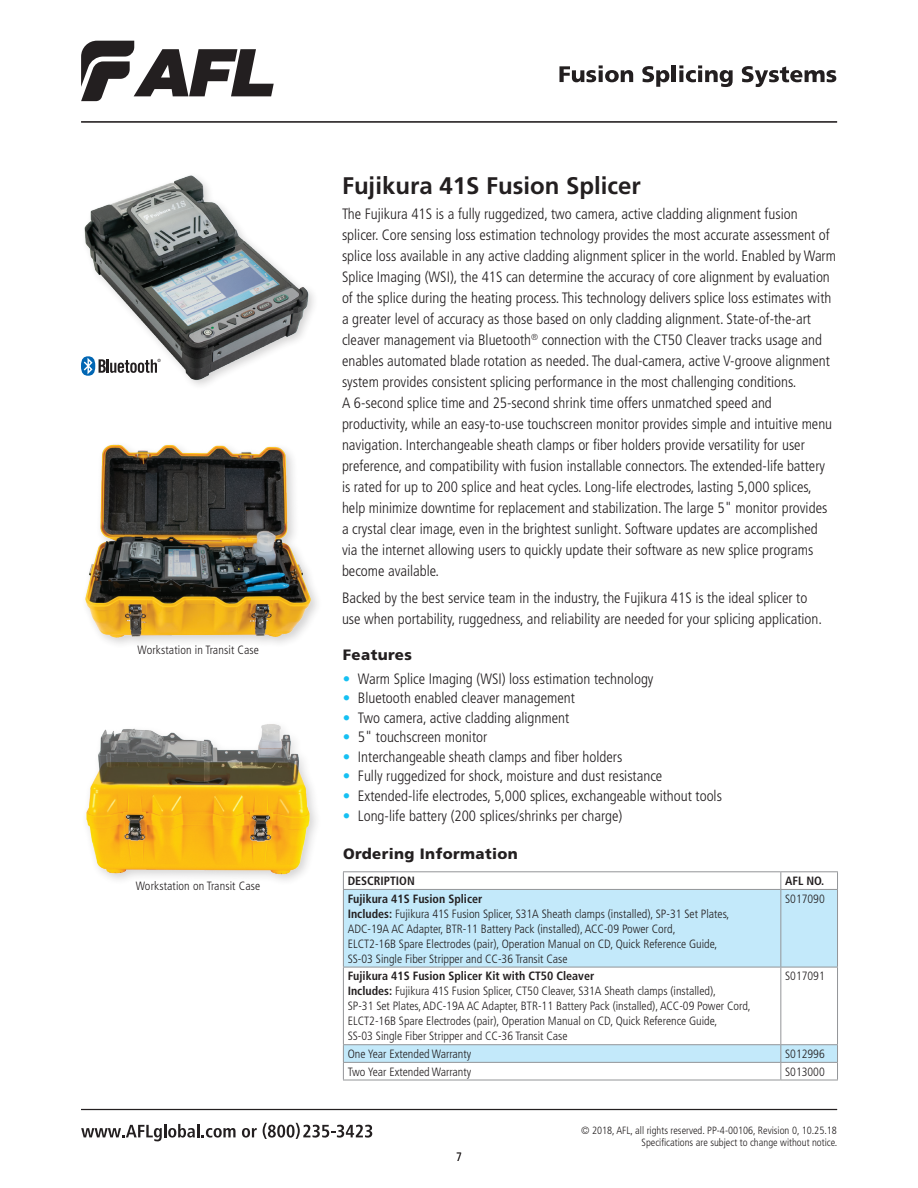
<style>
.page{position:relative;width:918px;height:1188px;background:#fff}
.page>*{position:absolute;margin:0;border:0;box-sizing:border-box;transform-origin:0 0}
.t1{font:700 24px "Frutiger LT Std";color:#231f20}
.t2{font:300 condensed 15px/21px "Frutiger LT Std";color:#231f20}
.t3{font:900 15px "Frutiger LT Std";letter-spacing:.025em;color:#231f20}
.t4{font:300 condensed 12px/15px "Frutiger LT Std";color:#231f20}
.t5{font:700 condensed 12px "Frutiger LT Std";color:#231f20}
.t6{font:300 condensed 10.5px/12px "Frutiger LT Std";color:#231f20;text-align:right}
.s1{color:#15c0f2}
.s2{font-weight:700}
</style>
<div class="page">
<svg style="left:559px;top:65px;width:74px;height:17px"></svg>
<svg style="left:642px;top:66px;width:27px;height:21px"></svg>
<hr style="left:672px;top:65px;width:4px;height:17px;background:#231f20">
<svg style="left:679px;top:65px;width:54px;height:22px"></svg>
<svg style="left:742px;top:66px;width:94px;height:21px"></svg>
<svg style="left:81px;top:1124px;width:155px;height:17px"></svg>
<svg style="left:242px;top:1128px;width:15px;height:10px"></svg>
<svg style="left:263px;top:1123px;width:109px;height:16px"></svg>
<hr style="left:81px;top:121px;width:756px;height:1px;background:#231f20">
<hr style="left:81px;top:1109px;width:756px;height:1px;background:#231f20">
<svg style="left:81px;top:41px;width:193px;height:60px"></svg>
<img style="left:84px;top:175px;width:230px;height:210px">
<img style="left:86px;top:724px;width:257px;height:178px">
<img style="left:85px;top:444px;width:232px;height:200px">
<svg style="left:344px;top:872px;width:493px;height:208px"></svg>
<svg style="left:344px;top:890px;width:493px;height:172px;fill:#c3e9fa"></svg>
<hr style="left:343px;top:871px;width:438px;height:1px;background:#939598">
<svg style="left:343px;top:872px;width:1px;height:17px"></svg>
<hr style="left:781px;top:871px;width:57px;height:1px;background:#939598">
<svg style="left:780px;top:872px;width:1px;height:17px"></svg>
<svg style="left:837px;top:872px;width:1px;height:17px"></svg>
<hr style="left:343px;top:889px;width:438px;height:1px;background:#939598">
<hr style="left:343px;top:890px;width:1px;height:77px;background:#939598">
<hr style="left:781px;top:889px;width:57px;height:1px;background:#939598">
<hr style="left:780px;top:890px;width:1px;height:77px;background:#939598">
<hr style="left:837px;top:890px;width:1px;height:77px;background:#939598">
<hr style="left:343px;top:967px;width:438px;height:1px;background:#939598">
<hr style="left:343px;top:967px;width:1px;height:77px;background:#939598">
<hr style="left:781px;top:967px;width:57px;height:1px;background:#939598">
<hr style="left:780px;top:967px;width:1px;height:77px;background:#939598">
<hr style="left:837px;top:967px;width:1px;height:77px;background:#939598">
<hr style="left:343px;top:1044px;width:438px;height:1px;background:#939598">
<hr style="left:781px;top:1044px;width:57px;height:1px;background:#939598">
<hr style="left:343px;top:1062px;width:438px;height:1px;background:#939598">
<svg style="left:343px;top:1045px;width:1px;height:35px"></svg>
<hr style="left:781px;top:1062px;width:57px;height:1px;background:#939598">
<svg style="left:780px;top:1045px;width:1px;height:35px"></svg>
<svg style="left:837px;top:1045px;width:1px;height:35px"></svg>
<hr style="left:343px;top:1080px;width:438px;height:1px;background:#939598">
<hr style="left:781px;top:1080px;width:57px;height:1px;background:#939598">
<svg style="left:81px;top:356px;width:80px;height:20px"></svg>
<p class="t4" style="left:138px;top:643px;width:123px">Workstation in Transit Case</p>
<p class="t4" style="left:136px;top:878px;width:126px">Workstation on Transit Case</p>
<h1 class="t1" style="left:342px;top:171px;width:300px">Fujikura 41S Fusion Splicer</h1>
<p class="t2" style="left:342px;top:203px;width:496px">The Fujikura 41S is a fully ruggedized, two camera, active cladding alignment fusion splicer. Core sensing loss estimation technology provides the most accurate assessment of splice loss available in any active cladding alignment splicer in the world. Enabled by Warm Splice Imaging (WSI), the 41S can determine the accuracy of core alignment by evaluation of the splice during the heating process. This technology delivers splice loss estimates with a greater level of accuracy as those based on only cladding alignment. State-of-the-art cleaver management via Bluetooth<sup>®</sup> connection with the CT50 Cleaver tracks usage and enables automated blade rotation as needed. The dual-camera, active V-groove alignment system provides consistent splicing performance in the most challenging conditions.<br>A 6-second splice time and 25-second shrink time offers unmatched speed and productivity, while an easy-to-use touchscreen monitor provides simple and intuitive menu navigation. Interchangeable sheath clamps or fiber holders provide versatility for user preference, and compatibility with fusion installable connectors. The extended-life battery is rated for up to 200 splice and heat cycles. Long-life electrodes, lasting 5,000 splices, help minimize downtime for replacement and stabilization. The large 5" monitor provides a crystal clear image, even in the brightest sunlight. Software updates are accomplished via the internet allowing users to quickly update their software as new splice programs become available.</p>
<p class="t2" style="left:342px;top:588px;width:482px">Backed by the best service team in the industry, the Fujikura 41S is the ideal splicer to use when portability, ruggedness, and reliability are needed for your splicing application.</p>
<p class="t3" style="left:343px;top:646px;width:71px">Features</p>
<p class="t2" style="left:343px;top:669px;width:312px"><span class="s1">•</span> Warm Splice Imaging (WSI) loss estimation technology</p>
<p class="t2" style="left:343px;top:688px;width:233px"><span class="s1">•</span> Bluetooth enabled cleaver management</p>
<p class="t2" style="left:343px;top:707px;width:228px"><span class="s1">•</span> Two camera, active cladding alignment</p>
<p class="t2" style="left:343px;top:727px;width:146px"><span class="s1">•</span> 5" touchscreen monitor</p>
<p class="t2" style="left:343px;top:746px;width:281px"><span class="s1">•</span> Interchangeable sheath clamps and fiber holders</p>
<p class="t2" style="left:343px;top:766px;width:321px"><span class="s1">•</span> Fully ruggedized for shock, moisture and dust resistance</p>
<p class="t2" style="left:343px;top:785px;width:381px"><span class="s1">•</span> Extended-life electrodes, 5,000 splices, exchangeable without tools</p>
<p class="t2" style="left:343px;top:805px;width:281px"><span class="s1">•</span> Long-life battery (200 splices/shrinks per charge)</p>
<p class="t3" style="left:343px;top:845px;width:176px">Ordering Information</p>
<p class="t5" style="left:348px;top:874px;width:69px">DESCRIPTION</p>
<p class="t5" style="left:785px;top:874px;width:41px">AFL NO.</p>
<p class="t4" style="left:348px;top:891px;width:383px"><span class="s2">Fujikura 41S Fusion Splicer<br>Includes:</span> Fujikura 41S Fusion Splicer, S31A Sheath clamps (installed), SP-31 Set Plates, ADC-19A AC Adapter, BTR-11 Battery Pack (installed), ACC-09 Power Cord,<br>ELCT2-16B Spare Electrodes (pair), Operation Manual on CD, Quick Reference Guide, SS-03 Single Fiber Stripper and CC-36 Transit Case</p>
<p class="t4" style="left:785px;top:891px;width:41px">S017090</p>
<p class="t4" style="left:348px;top:969px;width:405px"><span class="s2">Fujikura 41S Fusion Splicer Kit with CT50 Cleaver<br>Includes:</span> Fujikura 41S Fusion Splicer, CT50 Cleaver, S31A Sheath clamps (installed),<br>SP-31 Set Plates, ADC-19A AC Adapter, BTR-11 Battery Pack (installed), ACC-09 Power Cord, ELCT2-16B Spare Electrodes (pair), Operation Manual on CD, Quick Reference Guide,<br>SS-03 Single Fiber Stripper and CC-36 Transit Case</p>
<p class="t4" style="left:785px;top:969px;width:41px">S017091</p>
<p class="t4" style="left:348px;top:1047px;width:125px">One Year Extended Warranty</p>
<p class="t4" style="left:785px;top:1047px;width:41px">S012996</p>
<p class="t4" style="left:348px;top:1064px;width:125px">Two Year Extended Warranty</p>
<p class="t4" style="left:785px;top:1064px;width:41px">S013000</p>
<p class="t4" style="left:456px;top:1150px;width:7px">7</p>
<p class="t6" style="left:581px;top:1124px;width:258px">© 2018, AFL, all rights reserved. PP-4-00106, Revision 0, 10.25.18<br>Specifications are subject to change without notice.</p>
</div>
